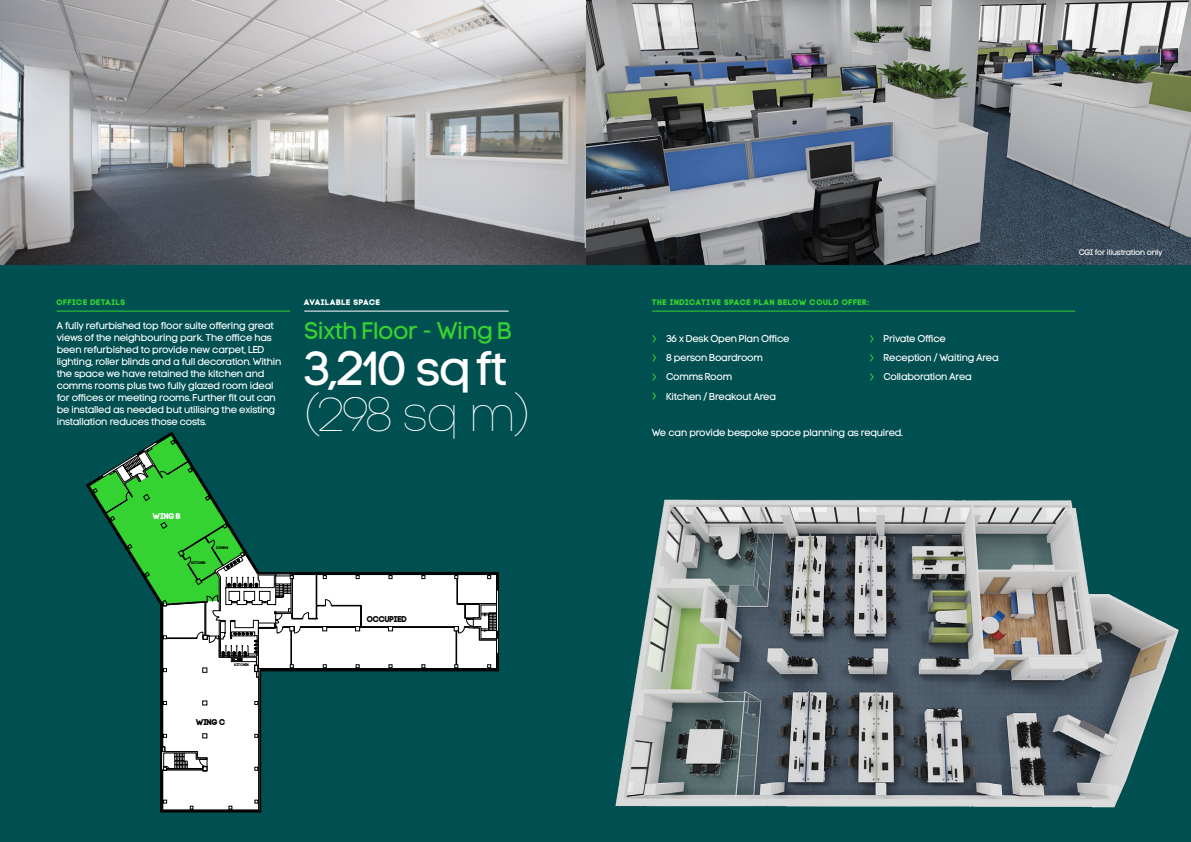
<style>
.page{position:relative;width:1191px;height:842px;background:#004f51}
.page>*{position:absolute;margin:0;border:0;box-sizing:border-box;transform-origin:0 0}
.t1{font:48px "Code Pro LC";letter-spacing:-.01em;color:#fff}
.t2{font:48px "Code Pro Light LC";color:#fff}
.t3{font:24px "Code Pro LC";letter-spacing:-.02em;color:#35d331}
.t4{font:10px/12px "Code Pro LC";letter-spacing:-.02em;color:#fff}
.t5{font:8.4px "Code Pro Bold LC";color:#000;scale:.95 1}
.t6{font:8.4px "Code Pro Bold LC";color:#fff;scale:.95 1}
.t7{font:8px "Code Pro Bold";letter-spacing:.08em;color:#35d331}
.t8{font:8px "Code Pro LC";letter-spacing:-.02em;color:#fff}
.t9{font:8px "Code Pro Bold";letter-spacing:.09em;color:#fff}
.t10{font:3.7px "Code Pro Bold LC";color:#000;scale:.95 1}
</style>
<div class="page">
<svg style="left:86px;top:432px;width:413px;height:378px"></svg>
<img style="left:0;top:0;width:587px;height:264px">
<svg style="left:652px;top:335px;width:4px;height:7px"></svg>
<svg style="left:652px;top:354px;width:4px;height:7px"></svg>
<svg style="left:652px;top:373px;width:4px;height:7px"></svg>
<svg style="left:652px;top:393px;width:4px;height:7px"></svg>
<svg style="left:870px;top:335px;width:3px;height:7px"></svg>
<svg style="left:870px;top:354px;width:3px;height:7px"></svg>
<svg style="left:870px;top:373px;width:3px;height:7px"></svg>
<img style="left:615px;top:499px;width:564px;height:309px">
<img style="left:587px;top:0;width:604px;height:264px">
<hr style="left:652px;top:311px;width:423px;height:1px;background:#35d331">
<hr style="left:304px;top:311px;width:204px;height:1px;background:#fff">
<hr style="left:57px;top:311px;width:233px;height:1px;background:#35d331">
<p class="t7" style="left:57px;top:297px;width:70px">OFFICE DETAILS</p>
<p class="t9" style="left:304px;top:297px;width:77px">AVAILABLE SPACE</p>
<p class="t4" style="left:57px;top:319px;width:226px">A fully refurbished top floor suite offering great views of the neighbouring park. The office has been refurbished to provide new carpet, LED lighting, roller blinds and a full decoration. Within the space we have retained the kitchen and comms rooms plus two fully glazed room ideal for offices or meeting rooms. Further fit out can be installed as needed but utilising the existing installation reduces those costs.</p>
<h2 class="t3" style="left:305px;top:317px;width:208px">Sixth Floor - Wing B</h2>
<h1 class="t1" style="left:305px;top:342px;width:203px">3,210 sq ft</h1>
<h1 class="t2" style="left:305px;top:389px;width:226px">(298 sq m)</h1>
<p class="t6" style="left:153px;top:511px;width:31px">WING B</p>
<p class="t10" style="left:191px;top:560px;width:17px">KITCHEN</p>
<p class="t10" style="left:216px;top:545px;width:14px">COMMS</p>
<p class="t10" style="left:234px;top:662px;width:17px">KITCHEN</p>
<p class="t5" style="left:196px;top:717px;width:32px">WING C</p>
<p class="t5" style="left:367px;top:614px;width:43px">OCCUPIED</p>
<p class="t7" style="left:652px;top:297px;width:219px">THE INDICATIVE SPACE PLAN BELOW COULD OFFER:</p>
<p class="t4" style="left:666px;top:329px;width:125px;line-height:19.1px">36 x Desk Open Plan Office<br>8 person Boardroom<br>Comms Room<br>Kitchen / Breakout Area</p>
<p class="t4" style="left:884px;top:329px;width:116px;line-height:19.1px">Private Office<br>Reception / Waiting Area<br>Collaboration Area</p>
<p class="t4" style="left:652px;top:426px;width:252px">We can provide bespoke space planning as required.</p>
<p class="t8" style="left:1079px;top:248px;width:85px">CGI for illustration only</p>
</div>
